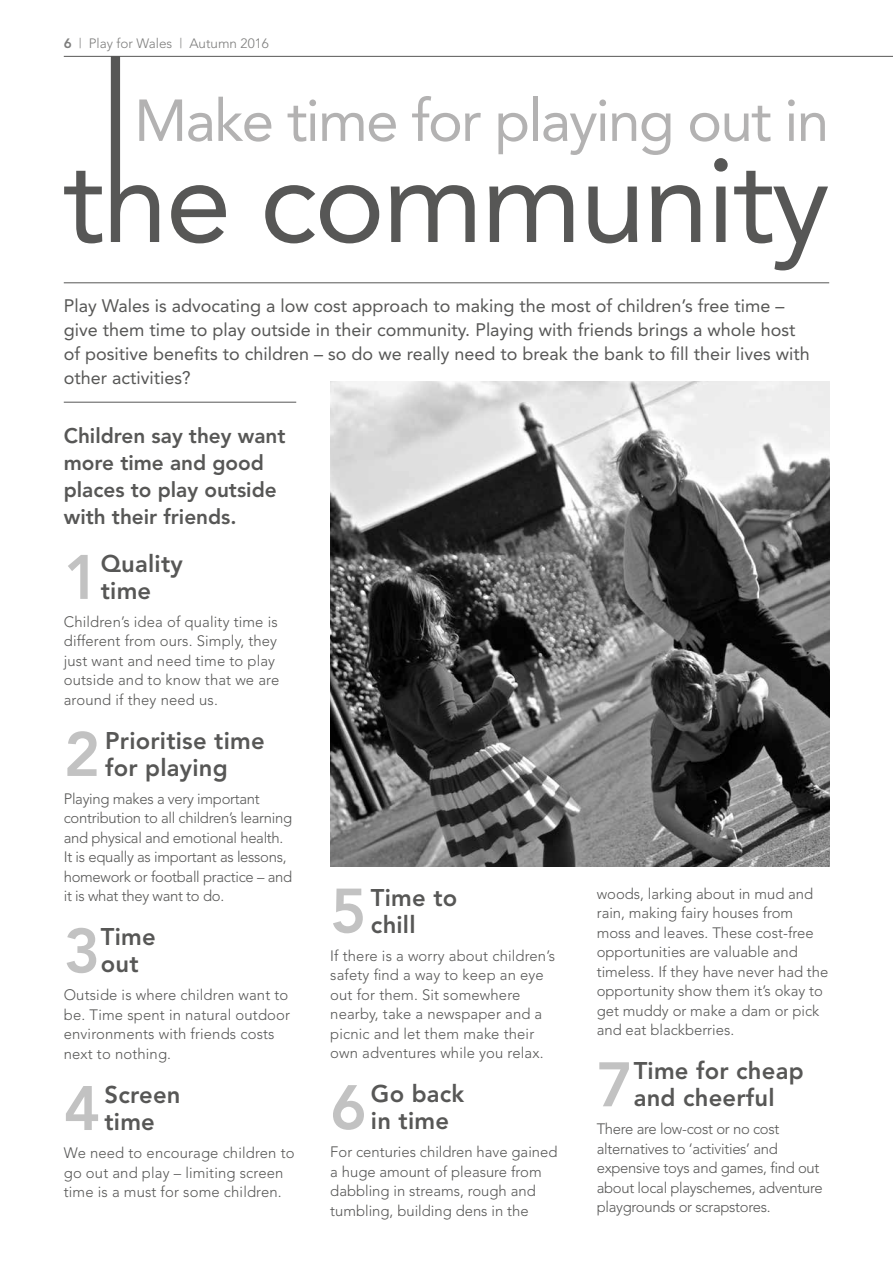
<style>
.page{position:relative;width:893px;height:1263px;background:#fff}
.page>*{position:absolute;margin:0;border:0;box-sizing:border-box;transform-origin:0 0}
.t1{font:800 62.1px "Avenir";color:#c2c2c2}
.t2{font:58.5px "Avenir";letter-spacing:-.03em;color:#b3b2b2}
.t3{font:800 24px/27px "Avenir";letter-spacing:.01em;color:#575756}
.t4{font:800 21px/27px "Avenir";color:#575756}
.t5{font:18px/24px "Avenir";color:#575756}
.t6{font:300 15px/19.5px "Avenir";color:#575756}
.t7{font:300 15px/19.5px "Avenir";letter-spacing:-.02em;color:#575756}
.t8{font:300 13.5px "Avenir";color:#7e7e7d}
.s1{font-weight:800}
</style>
<div class="page">
<svg style="left:64px;top:57px;width:764px;height:213px"></svg>
<hr style="left:64px;top:282px;width:765px;height:1px;background:#575756">
<hr style="left:64px;top:402px;width:232px;height:1px;background:#575756">
<img style="left:330px;top:381px;width:499px;height:485px">
<hr style="left:64px;top:56px;width:829px;height:1px;background:#575756">
<p class="t8" style="left:64px;top:35px;width:206px"><span class="s1">6</span> | Play for Wales | Autumn 2016</p>
<h2 class="t2" style="left:134px;top:87px;width:696px">Make time for playing out in</h2>
<p class="t5" style="left:64px;top:294px;width:748px">Play Wales is advocating a low cost approach to making the most of children’s free time – give them time to play outside in their community. Playing with friends brings a whole host of positive benefits to children – so do we really need to break the bank to fill their lives with other activities?</p>
<h3 class="t4" style="left:64px;top:422px;width:223px">Children say they want more time and good places to play outside with their friends.</h3>
<h1 class="t1" style="left:64px;top:541px;width:38px">1</h1>
<h3 class="t3" style="left:101px;top:550px;width:83px">Quality time</h3>
<p class="t6" style="left:64px;top:612px;width:217px">Children’s idea of quality time is different from ours. Simply, they just want and need time to play outside and to know that we are around if they need us.</p>
<h1 class="t1" style="left:64px;top:718px;width:38px">2</h1>
<h3 class="t3" style="left:105px;top:727px;width:161px">Prioritise time for playing</h3>
<p class="t7" style="left:64px;top:789px;width:230px">Playing makes a very important contribution to all children’s learning and physical and emotional health.<br>It is equally as important as lessons, homework or football practice – and it is what they want to do.</p>
<h1 class="t1" style="left:64px;top:914px;width:38px">3</h1>
<h3 class="t3" style="left:101px;top:923px;width:56px">Time out</h3>
<p class="t6" style="left:64px;top:985px;width:228px">Outside is where children want to be. Time spent in natural outdoor environments with friends costs next to nothing.</p>
<h1 class="t1" style="left:64px;top:1072px;width:38px">4</h1>
<h3 class="t3" style="left:105px;top:1081px;width:78px">Screen time</h3>
<p class="t6" style="left:64px;top:1143px;width:232px">We need to encourage children to go out and play – limiting screen time is a must for some children.</p>
<h1 class="t1" style="left:330px;top:874px;width:38px">5</h1>
<h3 class="t3" style="left:371px;top:884px;width:88px">Time to chill</h3>
<p class="t6" style="left:330px;top:946px;width:226px">If there is a worry about children’s safety find a way to keep an eye out for them. Sit somewhere nearby, take a newspaper and a picnic and let them make their own adventures while you relax.</p>
<h1 class="t1" style="left:330px;top:1071px;width:38px">6</h1>
<h3 class="t3" style="left:371px;top:1080px;width:95px">Go back in time</h3>
<p class="t6" style="left:330px;top:1142px;width:229px">For centuries children have gained a huge amount of pleasure from dabbling in streams, rough and tumbling, building dens in the</p>
<p class="t6" style="left:597px;top:884px;width:233px">woods, larking about in mud and rain, making fairy houses from moss and leaves. These cost-free opportunities are valuable and timeless. If they have never had the opportunity show them it’s okay to get muddy or make a dam or pick and eat blackberries.</p>
<h1 class="t1" style="left:597px;top:1048px;width:38px">7</h1>
<h3 class="t3" style="left:634px;top:1057px;width:171px">Time for cheap and cheerful</h3>
<p class="t7" style="left:597px;top:1119px;width:227px">There are low-cost or no cost alternatives to ‘activities’ and expensive toys and games, find out about local playschemes, adventure playgrounds or scrapstores.</p>
</div>
